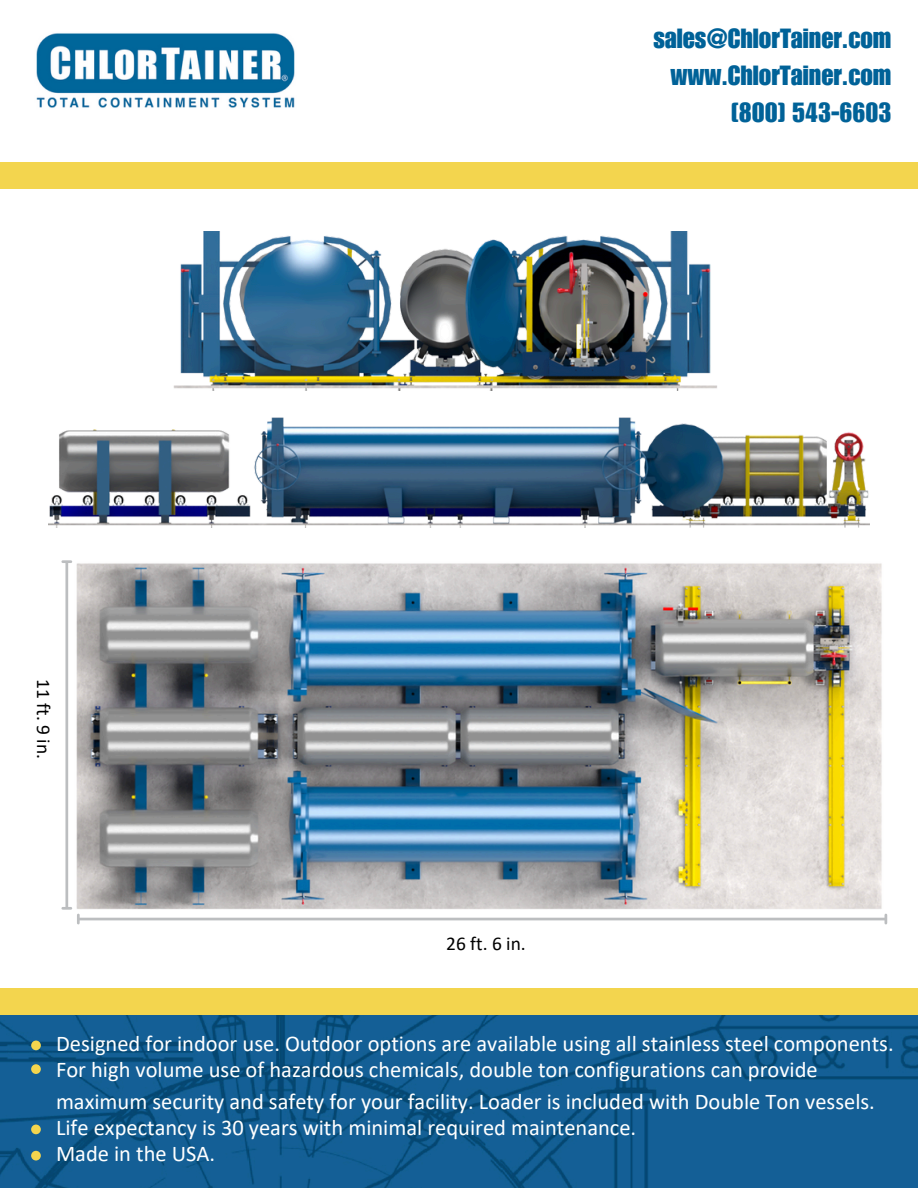
<style>
.page{position:relative;width:918px;height:1188px;background:#fff}
.page>*{position:absolute;margin:0;border:0;box-sizing:border-box;transform-origin:0 0}
.t1{font:27px/37.2px "Impact LT Std";color:#006298;text-align:right}
.t2{font:22.5px/31.5px "Calibri";color:#fff}
.t3{font:19.5px "Calibri";color:#000}
</style>
<div class="page">
<img style="left:0;top:1015px;width:918px;height:172px">
<div style="left:0;top:162px;width:918px;height:27px;background:#f3d54e"></div>
<img style="left:36px;top:33px;width:259px;height:75px">
<div style="left:0;top:988px;width:918px;height:27px;background:#f3d54e"></div>
<hr style="left:65px;top:562px;width:3px;height:346px;background:#bcbec0">
<svg style="left:63px;top:560px;width:8px;height:3px"></svg>
<svg style="left:63px;top:907px;width:8px;height:3px"></svg>
<hr style="left:79px;top:918px;width:806px;height:2px;background:#bcbec0">
<svg style="left:77px;top:915px;width:3px;height:8px"></svg>
<svg style="left:885px;top:915px;width:2px;height:8px"></svg>
<img style="left:76px;top:563px;width:806px;height:347px">
<img style="left:173px;top:232px;width:544px;height:159px">
<img style="left:49px;top:417px;width:821px;height:111px">
<div style="left:31px;top:1041px;width:10px;height:9px;background:#f3d54e;border-radius:50%"></div>
<div style="left:31px;top:1064px;width:10px;height:10px;background:#f3d54e;border-radius:50%"></div>
<div style="left:31px;top:1125px;width:10px;height:9px;background:#f3d54e;border-radius:50%"></div>
<div style="left:31px;top:1151px;width:10px;height:10px;background:#f3d54e;border-radius:50%"></div>
<p class="t3" style="left:52px;top:679px;width:81px;rotate:90deg">11 ft. 9 in.</p>
<p class="t1" style="left:653px;top:24px;width:240px">sales@ChlorTainer.com www.ChlorTainer.com [800] 543-6603</p>
<p class="t3" style="left:446px;top:935px;width:81px">26 ft. 6 in.</p>
<p class="t2" style="left:56px;top:1030px;width:839px">Designed for indoor use. Outdoor options are available using all stainless steel components.</p>
<p class="t2" style="left:56px;top:1056px;width:820px">For high volume use of hazardous chemicals, double ton configurations can provide maximum security and safety for your facility. Loader is included with Double Ton vessels.</p>
<p class="t2" style="left:56px;top:1114px;width:582px">Life expectancy is 30 years with minimal required maintenance.</p>
<p class="t2" style="left:56px;top:1140px;width:161px">Made in the USA.</p>
</div>
